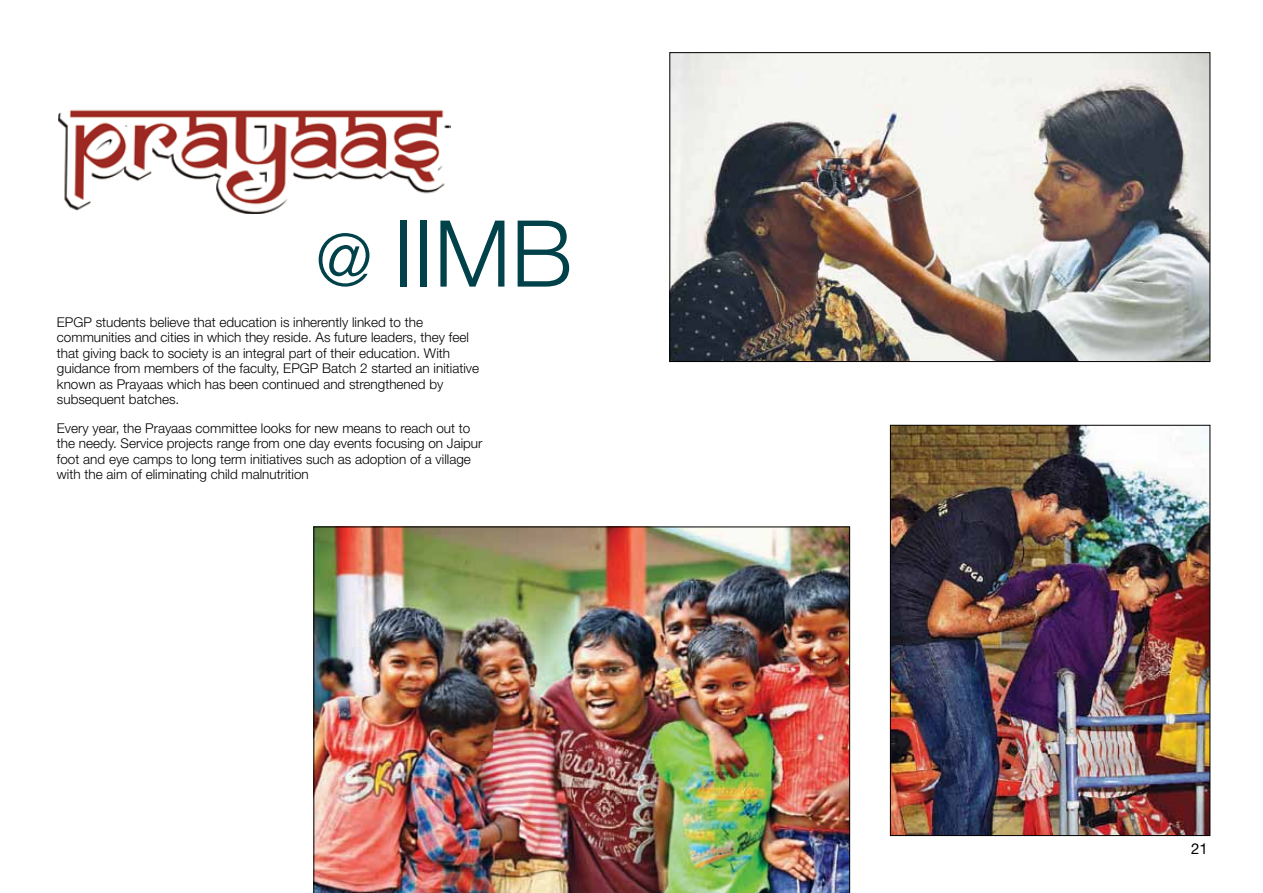
<style>
.page{position:relative;width:1263px;height:893px;background:#fff}
.page>*{position:absolute;margin:0;border:0;box-sizing:border-box;transform-origin:0 0}
.t1{font:300 92.4px "Helvetica Neue";color:#00414a}
.t2{font:15px "Helvetica Neue";color:#000}
.t3{font:300 13.5px/15.6px "Helvetica Neue";color:#000}
.s1{font-size:72px}
</style>
<div class="page">
<img style="left:58px;top:109px;width:392px;height:104px">
<img style="left:671px;top:54px;width:537px;height:306px">
<div style="left:669px;top:52px;width:541px;height:310px;border:1px solid #000"></div>
<img style="left:892px;top:427px;width:316px;height:407px">
<div style="left:890px;top:425px;width:320px;height:411px;border:1px solid #000"></div>
<img style="left:313px;top:527px;width:537px;height:366px">
<h1 class="t1" style="left:315px;top:197px;width:259px"><span class="s1">@</span> IIMB</h1>
<p class="t3" style="left:57px;top:314px;width:424px">EPGP students believe that education is inherently linked to the communities and cities in which they reside. As future leaders, they feel that giving back to society is an integral part of their education. With guidance from members of the faculty, EPGP Batch 2 started an initiative known as Prayaas which has been continued and strengthened by subsequent batches.</p>
<p class="t3" style="left:57px;top:420px;width:427px">Every year, the Prayaas committee looks for new means to reach out to the needy. Service projects range from one day events focusing on Jaipur foot and eye camps to long term initiatives such as adoption of a village with the aim of eliminating child malnutrition</p>
<p class="t2" style="left:1191px;top:839px;width:18px">21</p>
</div>
